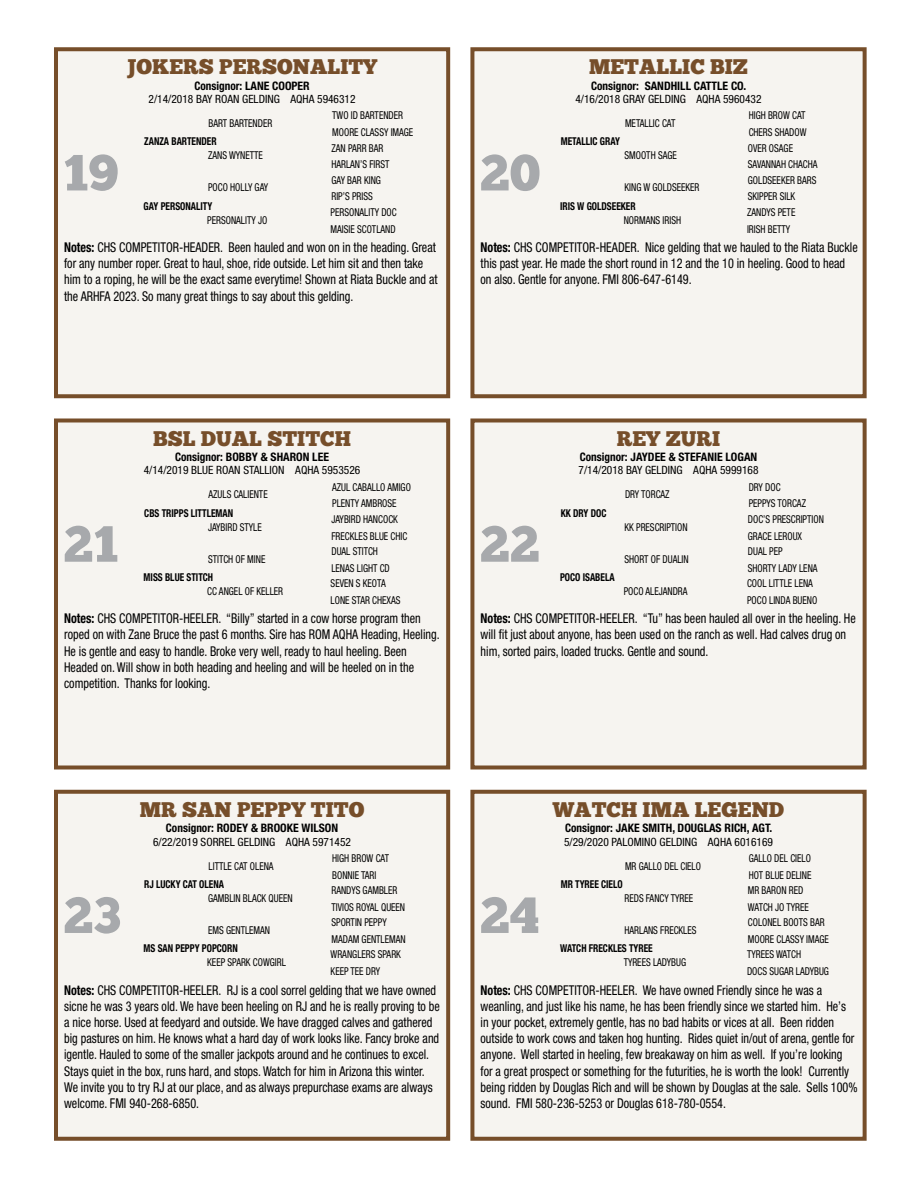
<style>
.page{position:relative;width:918px;height:1188px;background:#fff}
.page>*{position:absolute;margin:0;border:0;box-sizing:border-box;transform-origin:0 0}
.t1{font:50.85px "Chunk Five";color:#a7a9ac}
.t2{font:21.15px "Chunk Five";color:#764e2a}
.t3{font:condensed 13.5px/16.2px "Helvetica Neue LT Pro";color:#000;scale:.9 1}
.t4{font:700 condensed 11.7px "Helvetica Neue LT Pro";color:#000;scale:.96 1}
.t5{font:condensed 11.4px "Helvetica Neue LT Pro";color:#000}
.t6{font:condensed 10.8px/16.8px "Helvetica Neue LT Pro";color:#000;scale:.87 1}
.t7{font:700 condensed 10.8px "Helvetica Neue LT Pro";color:#000;scale:.87 1}
.s1{font-weight:700}
</style>
<div class="page">
<div style="left:56px;top:49px;width:392px;height:347px;background:#f6f4f0"></div>
<div style="left:54px;top:47px;width:396px;height:351px;border:4px solid #764e2a"></div>
<div style="left:472px;top:49px;width:393px;height:347px;background:#f6f4f0"></div>
<div style="left:470px;top:47px;width:397px;height:351px;border:4px solid #764e2a"></div>
<div style="left:56px;top:420px;width:392px;height:348px;background:#f6f4f0"></div>
<div style="left:54px;top:418px;width:396px;height:351px;border:4px solid #764e2a"></div>
<div style="left:472px;top:420px;width:393px;height:348px;background:#f6f4f0"></div>
<div style="left:470px;top:418px;width:397px;height:351px;border:4px solid #764e2a"></div>
<div style="left:56px;top:792px;width:392px;height:347px;background:#f6f4f0"></div>
<div style="left:54px;top:790px;width:396px;height:351px;border:4px solid #764e2a"></div>
<div style="left:472px;top:792px;width:393px;height:347px;background:#f6f4f0"></div>
<div style="left:470px;top:790px;width:397px;height:351px;border:4px solid #764e2a"></div>
<h1 class="t1" style="left:63px;top:149px;width:57px">19</h1>
<h2 class="t2" style="left:127px;top:57px;width:252px">JOKERS PERSONALITY</h2>
<p class="t4" style="left:194px;top:79px;width:122px">Consignor: LANE COOPER</p>
<p class="t5" style="left:149px;top:92px;width:209px">2/14/2018 BAY ROAN GELDING AQHA 5946312</p>
<p class="t6" style="left:209px;top:115px;width:75px">BART BARTENDER</p>
<p class="t6" style="left:332px;top:107px;width:95px">TWO ID BARTENDER<br>MOORE CLASSY IMAGE</p>
<p class="t6" style="left:208px;top:147px;width:64px">ZANS WYNETTE</p>
<p class="t6" style="left:331px;top:139px;width:68px">ZAN PARR BAR<br>HARLAN’S FIRST</p>
<p class="t7" style="left:144px;top:199px;width:81px">GAY PERSONALITY</p>
<p class="t7" style="left:144px;top:135px;width:85px">ZANZA BARTENDER</p>
<p class="t6" style="left:208px;top:179px;width:71px">POCO HOLLY GAY</p>
<p class="t6" style="left:331px;top:171px;width:58px">GAY BAR KING<br>RIP’S PRISS</p>
<p class="t6" style="left:207px;top:211px;width:70px">PERSONALITY JO</p>
<p class="t6" style="left:331px;top:204px;width:77px">PERSONALITY DOC<br>MAISIE SCOTLAND</p>
<p class="t3" style="left:64px;top:239px;width:417px"><span class="s1">Notes:</span> CHS COMPETITOR-HEADER. Been hauled and won on in the heading. Great for any number roper. Great to haul, shoe, ride outside. Let him sit and then take him to a roping, he will be the exact same everytime! Shown at Riata Buckle and at the ARHFA 2023. So many great things to say about this gelding.</p>
<h1 class="t1" style="left:480px;top:149px;width:62px">20</h1>
<h2 class="t2" style="left:589px;top:57px;width:160px">METALLIC BIZ</h2>
<p class="t4" style="left:591px;top:79px;width:163px">Consignor: SANDHILL CATTLE CO.</p>
<p class="t5" style="left:576px;top:92px;width:188px">4/16/2018 GRAY GELDING AQHA 5960432</p>
<p class="t6" style="left:625px;top:115px;width:59px">METALLIC CAT</p>
<p class="t6" style="left:749px;top:107px;width:68px">HIGH BROW CAT<br>CHERS SHADOW</p>
<p class="t6" style="left:625px;top:147px;width:62px">SMOOTH SAGE</p>
<p class="t6" style="left:748px;top:139px;width:82px">OVER OSAGE<br>SAVANNAH CHACHA</p>
<p class="t7" style="left:560px;top:199px;width:88px">IRIS W GOLDSEEKER</p>
<p class="t7" style="left:561px;top:135px;width:70px">METALLIC GRAY</p>
<p class="t6" style="left:625px;top:179px;width:88px">KING W GOLDSEEKER</p>
<p class="t6" style="left:748px;top:171px;width:80px">GOLDSEEKER BARS<br>SKIPPER SILK</p>
<p class="t6" style="left:624px;top:211px;width:67px">NORMANS IRISH</p>
<p class="t6" style="left:747px;top:204px;width:57px">ZANDYS PETE<br>IRISH BETTY</p>
<p class="t3" style="left:481px;top:239px;width:421px"><span class="s1">Notes:</span> CHS COMPETITOR-HEADER. Nice gelding that we hauled to the Riata Buckle this past year. He made the short round in 12 and the 10 in heeling. Good to head on also. Gentle for anyone. FMI 806-647-6149.</p>
<h1 class="t1" style="left:63px;top:520px;width:57px">21</h1>
<h2 class="t2" style="left:153px;top:428px;width:199px">BSL DUAL STITCH</h2>
<p class="t4" style="left:175px;top:450px;width:162px">Consignor: BOBBY &amp; SHARON LEE</p>
<p class="t5" style="left:144px;top:464px;width:218px">4/14/2019 BLUE ROAN STALLION AQHA 5953526</p>
<p class="t6" style="left:209px;top:486px;width:69px">AZULS CALIENTE</p>
<p class="t6" style="left:332px;top:478px;width:92px">AZUL CABALLO AMIGO<br>PLENTY AMBROSE</p>
<p class="t6" style="left:208px;top:518px;width:63px">JAYBIRD STYLE</p>
<p class="t6" style="left:331px;top:510px;width:89px">JAYBIRD HANCOCK<br>FRECKLES BLUE CHIC</p>
<p class="t7" style="left:144px;top:571px;width:81px">MISS BLUE STITCH</p>
<p class="t7" style="left:144px;top:506px;width:104px">CBS TRIPPS LITTLEMAN</p>
<p class="t6" style="left:208px;top:550px;width:67px">STITCH OF MINE</p>
<p class="t6" style="left:331px;top:543px;width:69px">DUAL STITCH<br>LENAS LIGHT CD</p>
<p class="t6" style="left:207px;top:583px;width:89px">CC ANGEL OF KELLER</p>
<p class="t6" style="left:331px;top:575px;width:82px">SEVEN S KEOTA<br>LONE STAR CHEXAS</p>
<p class="t3" style="left:64px;top:610px;width:419px"><span class="s1">Notes:</span> CHS COMPETITOR-HEELER. “Billy” started in a cow horse program then roped on with Zane Bruce the past 6 months. Sire has ROM AQHA Heading, Heeling.<br>He is gentle and easy to handle. Broke very well, ready to haul heeling. Been Headed on. Will show in both heading and heeling and will be heeled on in the competition. Thanks for looking.</p>
<h1 class="t1" style="left:480px;top:520px;width:61px">22</h1>
<h2 class="t2" style="left:617px;top:428px;width:105px">REY ZURI</h2>
<p class="t4" style="left:580px;top:450px;width:186px">Consignor: JAYDEE &amp; STEFANIE LOGAN</p>
<p class="t5" style="left:579px;top:464px;width:181px">7/14/2018 BAY GELDING AQHA 5999168</p>
<p class="t7" style="left:561px;top:506px;width:54px">KK DRY DOC</p>
<p class="t7" style="left:560px;top:571px;width:64px">POCO ISABELA</p>
<p class="t6" style="left:625px;top:486px;width:53px">DRY TORCAZ</p>
<p class="t6" style="left:749px;top:478px;width:67px">DRY DOC<br>PEPPYS TORCAZ</p>
<p class="t6" style="left:625px;top:518px;width:74px">KK PRESCRIPTION</p>
<p class="t6" style="left:748px;top:510px;width:89px">DOC’S PRESCRIPTION<br>GRACE LEROUX</p>
<p class="t6" style="left:625px;top:550px;width:75px">SHORT OF DUALIN</p>
<p class="t6" style="left:748px;top:543px;width:82px">DUAL PEP<br>SHORTY LADY LENA</p>
<p class="t6" style="left:624px;top:583px;width:75px">POCO ALEJANDRA</p>
<p class="t6" style="left:747px;top:575px;width:82px">COOL LITTLE LENA<br>POCO LINDA BUENO</p>
<p class="t3" style="left:481px;top:610px;width:419px"><span class="s1">Notes:</span> CHS COMPETITOR-HEELER. “Tu” has been hauled all over in the heeling. He will fit just about anyone, has been used on the ranch as well. Had calves drug on him, sorted pairs, loaded trucks. Gentle and sound.</p>
<h1 class="t1" style="left:63px;top:892px;width:59px">23</h1>
<h2 class="t2" style="left:140px;top:800px;width:226px">MR SAN PEPPY TITO</h2>
<p class="t4" style="left:166px;top:821px;width:181px">Consignor: RODEY &amp; BROOKE WILSON</p>
<p class="t5" style="left:153px;top:835px;width:199px">6/22/2019 SORREL GELDING AQHA 5971452</p>
<p class="t6" style="left:209px;top:857px;width:76px">LITTLE CAT OLENA</p>
<p class="t6" style="left:332px;top:850px;width:67px">HIGH BROW CAT<br>BONNIE TARI</p>
<p class="t6" style="left:208px;top:889px;width:99px">GAMBLIN BLACK QUEEN</p>
<p class="t6" style="left:331px;top:882px;width:86px">RANDYS GAMBLER<br>TIVIOS ROYAL QUEEN</p>
<p class="t7" style="left:144px;top:942px;width:110px">MS SAN PEPPY POPCORN</p>
<p class="t7" style="left:144px;top:878px;width:93px">RJ LUCKY CAT OLENA</p>
<p class="t6" style="left:208px;top:922px;width:73px">EMS GENTLEMAN</p>
<p class="t6" style="left:331px;top:914px;width:87px">SPORTIN PEPPY<br>MADAM GENTLEMAN</p>
<p class="t6" style="left:207px;top:954px;width:92px">KEEP SPARK COWGIRL</p>
<p class="t6" style="left:331px;top:946px;width:82px">WRANGLERS SPARK<br>KEEP TEE DRY</p>
<p class="t3" style="left:64px;top:982px;width:419px"><span class="s1">Notes:</span> CHS COMPETITOR-HEELER. RJ is a cool sorrel gelding that we have owned sicne he was 3 years old. We have been heeling on RJ and he is really proving to be a nice horse. Used at feedyard and outside. We have dragged calves and gathered big pastures on him. He knows what a hard day of work looks like. Fancy broke and igentle. Hauled to some of the smaller jackpots around and he continues to excel.<br>Stays quiet in the box, runs hard, and stops. Watch for him in Arizona this winter.<br>We invite you to try RJ at our place, and as always prepurchase exams are always welcome. FMI 940-268-6850.</p>
<h1 class="t1" style="left:480px;top:892px;width:61px">24</h1>
<h2 class="t2" style="left:553px;top:800px;width:233px">WATCH IMA LEGEND</h2>
<p class="t4" style="left:565px;top:821px;width:217px">Consignor: JAKE SMITH, DOUGLAS RICH, AGT.</p>
<p class="t5" style="left:564px;top:835px;width:210px">5/29/2020 PALOMINO GELDING AQHA 6016169</p>
<p class="t6" style="left:625px;top:857px;width:89px">MR GALLO DEL CIELO</p>
<p class="t6" style="left:749px;top:850px;width:74px">GALLO DEL CIELO<br>HOT BLUE DELINE</p>
<p class="t6" style="left:625px;top:889px;width:80px">REDS FANCY TYREE</p>
<p class="t6" style="left:748px;top:882px;width:71px">MR BARON RED<br>WATCH JO TYREE</p>
<p class="t7" style="left:560px;top:942px;width:108px">WATCH FRECKLES TYREE</p>
<p class="t7" style="left:561px;top:878px;width:73px">MR TYREE CIELO</p>
<p class="t6" style="left:625px;top:922px;width:84px">HARLANS FRECKLES</p>
<p class="t6" style="left:748px;top:914px;width:95px">COLONEL BOOTS BAR<br>MOORE CLASSY IMAGE</p>
<p class="t6" style="left:624px;top:954px;width:73px">TYREES LADYBUG</p>
<p class="t6" style="left:747px;top:946px;width:96px">TYREES WATCH<br>DOCS SUGAR LADYBUG</p>
<p class="t3" style="left:481px;top:982px;width:420px"><span class="s1">Notes:</span> CHS COMPETITOR-HEELER. We have owned Friendly since he was a weanling, and just like his name, he has been friendly since we started him. He’s<br>in your pocket, extremely gentle, has no bad habits or vices at all. Been ridden outside to work cows and taken hog hunting. Rides quiet in/out of arena, gentle for anyone. Well started in heeling, few breakaway on him as well. If you’re looking for a great prospect or something for the futurities, he is worth the look! Currently being ridden by Douglas Rich and will be shown by Douglas at the sale. Sells 100% sound. FMI 580-236-5253 or Douglas 618-780-0554.</p>
</div>
